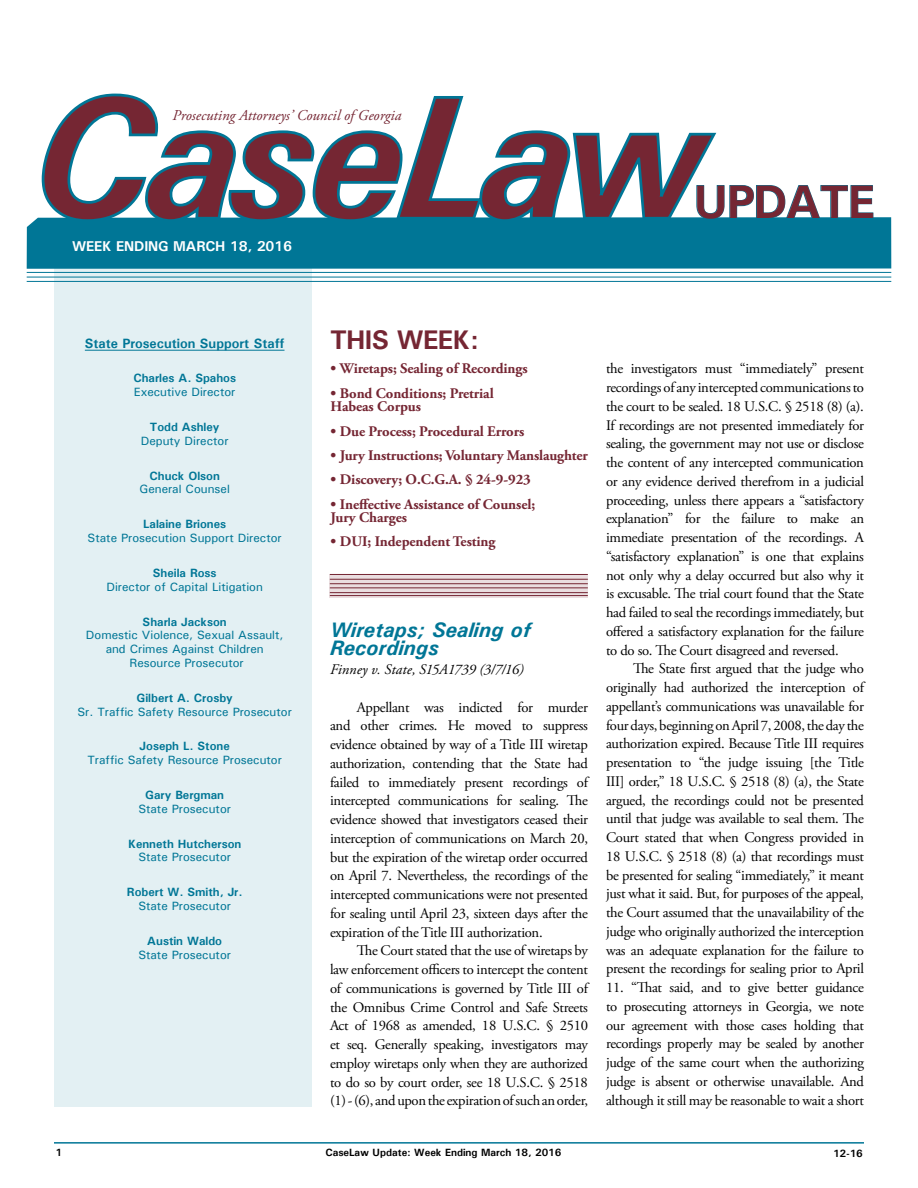
<style>
.page{position:relative;width:918px;height:1188px;background:#fff}
.page>*{position:absolute;margin:0;border:0;box-sizing:border-box;transform-origin:0 0}
.t1{font:700 47.1px "Univers";letter-spacing:-.025em;color:#752633}
.t2{font:700 27px "Univers";letter-spacing:-.025em;color:#752633}
.t3{font:italic 700 21px/18.8px "Univers";letter-spacing:.01em;color:#007696}
.t4{font:italic 15px "Adobe Garamond Pro";color:#752633}
.t5{font:14.7px/18.8px "Adobe Garamond Pro";letter-spacing:-.02em;color:#000;text-align:justify}
.t6{font:700 14.7px/13.5px "Adobe Garamond Pro";letter-spacing:-.005em;color:#752633}
.t7{font:italic 14.7px "Adobe Garamond Pro";letter-spacing:.005em;color:#000}
.t8{font:700 14.25px "Univers";letter-spacing:-.01em;color:#fff}
.t9{font:700 13.5px "Univers";color:#007696}
.t10{font:500 12px/13.8px "Univers";color:#007696;text-align:center}
.t11{font:700 12px "Univers";color:#007696}
.t12{font:700 10.5px "Univers";color:#000}
</style>
<div class="page">
<hr style="left:54px;top:1142px;width:810px;height:2px;background:#007696">
<div style="left:54px;top:228px;width:258px;height:879px;background:#e3f0f3"></div>
<hr style="left:85px;top:350px;width:200px;height:1px;background:#007696">
<div style="left:27px;top:217px;width:864px;height:52px;background:#007696"></div>
<hr style="left:27px;top:272px;width:864px;height:1px;background:#007696">
<hr style="left:27px;top:277px;width:864px;height:1px;background:#007696">
<svg style="left:330px;top:575px;width:258px;height:22px;background:#e2d2d5"></svg>
<hr style="left:330px;top:574px;width:258px;height:1px;background:#752633">
<hr style="left:330px;top:587px;width:258px;height:1px;background:#752633">
<hr style="left:330px;top:592px;width:258px;height:1px;background:#752633">
<hr style="left:330px;top:595px;width:258px;height:1px;background:#752633">
<hr style="left:330px;top:579px;width:258px;height:1px;background:#752633">
<hr style="left:330px;top:583px;width:258px;height:1px;background:#752633">
<svg style="left:719px;top:185px;width:155px;height:35px"></svg>
<hr style="left:27px;top:281px;width:864px;height:1px;background:#007696">
<svg style="left:40px;top:93px;width:679px;height:130px"></svg>
<p class="t4" style="left:172px;top:107px;width:230px">Prosecuting Attorneys’ Council of Georgia</p>
<p class="t8" style="left:72px;top:237px;width:221px">WEEK ENDING MARCH 18, 2016</p>
<h1 class="t1" style="left:694px;top:172px;width:182px">UPDATE</h1>
<p class="t9" style="left:85px;top:334px;width:201px">State Prosecution Support Staff</p>
<p class="t11" style="left:133px;top:371px;width:104px">Charles A. Spahos</p>
<p class="t10" style="left:134px;top:385px;width:103px">Executive Director</p>
<p class="t11" style="left:150px;top:419px;width:71px">Todd Ashley</p>
<p class="t10" style="left:141px;top:434px;width:89px">Deputy Director</p>
<p class="t11" style="left:149px;top:468px;width:72px">Chuck Olson</p>
<p class="t10" style="left:140px;top:482px;width:92px">General Counsel</p>
<p class="t11" style="left:143px;top:517px;width:85px">Lalaine Briones</p>
<p class="t10" style="left:88px;top:531px;width:196px">State Prosecution Support Director</p>
<p class="t11" style="left:153px;top:565px;width:65px">Sheila Ross</p>
<p class="t10" style="left:106px;top:579px;width:158px">Director of Capital Litigation</p>
<p class="t11" style="left:143px;top:614px;width:86px">Sharla Jackson</p>
<p class="t10" style="left:86px;top:628px;width:199px">Domestic Violence, Sexual Assault, and Crimes Against Children<br>Resource Prosecutor</p>
<p class="t11" style="left:137px;top:690px;width:98px">Gilbert A. Crosby</p>
<p class="t10" style="left:77px;top:704px;width:216px">Sr. Traffic Safety Resource Prosecutor</p>
<p class="t11" style="left:140px;top:739px;width:92px">Joseph L. Stone</p>
<p class="t10" style="left:87px;top:753px;width:196px">Traffic Safety Resource Prosecutor</p>
<p class="t11" style="left:145px;top:787px;width:80px">Gary Bergman</p>
<p class="t10" style="left:138px;top:801px;width:94px">State Prosecutor</p>
<p class="t11" style="left:128px;top:836px;width:115px">Kenneth Hutcherson</p>
<p class="t10" style="left:138px;top:850px;width:94px">State Prosecutor</p>
<p class="t11" style="left:127px;top:885px;width:117px">Robert W. Smith, Jr.</p>
<p class="t10" style="left:138px;top:899px;width:94px">State Prosecutor</p>
<p class="t11" style="left:147px;top:933px;width:76px">Austin Waldo</p>
<p class="t10" style="left:138px;top:947px;width:94px">State Prosecutor</p>
<h2 class="t2" style="left:330px;top:323px;width:150px">THIS WEEK:</h2>
<p class="t6" style="left:330px;top:362px;width:199px">• Wiretaps; Sealing of Recordings</p>
<p class="t6" style="left:330px;top:387px;width:165px">• Bond Conditions; Pretrial<br>Habeas Corpus</p>
<p class="t6" style="left:330px;top:424px;width:195px">• Due Process; Procedural Errors</p>
<p class="t6" style="left:330px;top:449px;width:259px">• Jury Instructions; Voluntary Manslaughter</p>
<p class="t6" style="left:330px;top:473px;width:202px">• Discovery; O.C.G.A. § 24-9-923</p>
<p class="t6" style="left:330px;top:497px;width:206px">• Ineffective Assistance of Counsel;<br>Jury Charges</p>
<p class="t6" style="left:330px;top:535px;width:167px">• DUI; Independent Testing</p>
<h3 class="t3" style="left:330px;top:620px;width:202px">Wiretaps; Sealing of<br>Recordings</h3>
<p class="t7" style="left:330px;top:661px;width:195px">Finney v. State, S15A1739 (3/7/16)</p>
<p class="t5" style="left:330px;top:698px;width:260px;text-indent:27px">Appellant was indicted for murder and other crimes. He moved to suppress evidence obtained by way of a Title III wiretap authorization, contending that the State had failed to immediately present recordings of intercepted communications for sealing. The evidence showed that investigators ceased their interception of communications on March 20, but the expiration of the wiretap order occurred on April 7. Nevertheless, the recordings of the intercepted communications were not presented for sealing until April 23, sixteen days after the expiration of the Title III authorization.</p>
<p class="t5" style="left:330px;top:942px;width:260px;text-indent:27px">The Court stated that the use of wiretaps by law enforcement officers to intercept the content of communications is governed by Title III of the Omnibus Crime Control and Safe Streets Act of 1968 as amended, 18 U.S.C. § 2510 et seq. Generally speaking, investigators may employ wiretaps only when they are authorized to do so by court order, see 18 U.S.C. § 2518 (1) - (6), and upon the expiration of such an order,</p>
<p class="t5" style="left:606px;top:360px;width:260px">the investigators must “immediately” present recordings of any intercepted communications to the court to be sealed. 18 U.S.C. § 2518 (8) (a).<br>If recordings are not presented immediately for sealing, the government may not use or disclose the content of any intercepted communication or any evidence derived therefrom in a judicial proceeding, unless there appears a “satisfactory explanation” for the failure to make an immediate presentation of the recordings. A “satisfactory explanation” is one that explains not only why a delay occurred but also why it is excusable. The trial court found that the State had failed to seal the recordings immediately, but offered a satisfactory explanation for the failure to do so. The Court disagreed and reversed.</p>
<p class="t5" style="left:606px;top:660px;width:260px;text-indent:27px">The State first argued that the judge who originally had authorized the interception of appellant’s communications was unavailable for four days, beginning on April 7, 2008, the day the authorization expired. Because Title III requires presentation to “the judge issuing [the Title III] order,” 18 U.S.C. § 2518 (8) (a), the State argued, the recordings could not be presented until that judge was available to seal them. The Court stated that when Congress provided in 18 U.S.C. § 2518 (8) (a) that recordings must be presented for sealing “immediately,” it meant just what it said. But, for purposes of the appeal, the Court assumed that the unavailability of the judge who originally authorized the interception was an adequate explanation for the failure to present the recordings for sealing prior to April</p>
<p class="t5" style="left:606px;top:979px;width:260px">11. “That said, and to give better guidance to prosecuting attorneys in Georgia, we note our agreement with those cases holding that recordings properly may be sealed by another judge of the same court when the authorizing judge is absent or otherwise unavailable. And although it still may be reasonable to wait a short</p>
<p class="t12" style="left:56px;top:1146px;width:8px">1</p>
<p class="t12" style="left:326px;top:1146px;width:237px">CaseLaw Update: Week Ending March 18, 2016</p>
<p class="t12" style="left:833px;top:1147px;width:31px">12-16</p>
</div>
